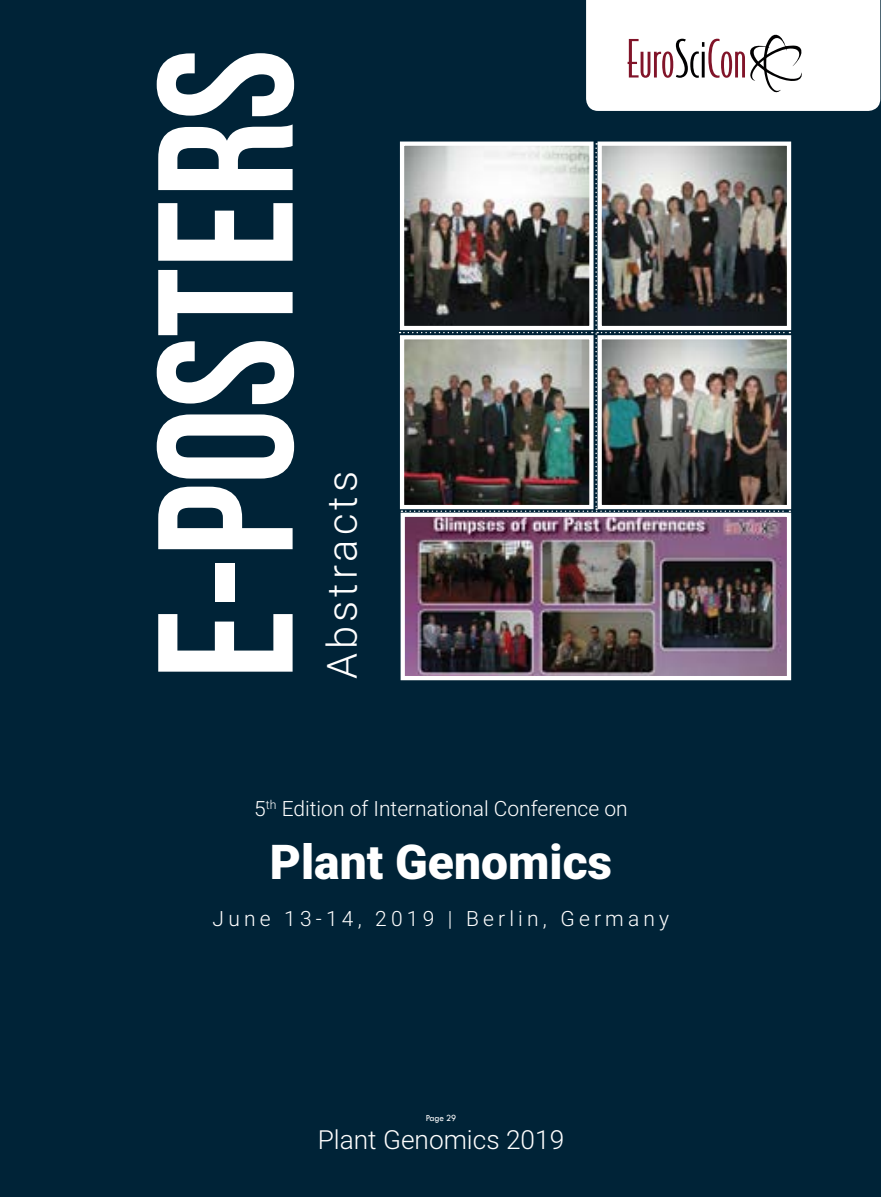
<style>
.page{position:relative;width:882px;height:1197px;background:#fff}
.page>*{position:absolute;margin:0;border:0;box-sizing:border-box;transform-origin:0 0}
.t1{font:191.97px "Bebas Neue";color:#fff}
.t2{font:900 47.95px "Roboto";color:#fff}
.t3{font:300 41.65px "Roboto";letter-spacing:.1em;color:#fff}
.t4{font:300 26.25px "Roboto";color:#fff}
.t5{font:300 21px "Roboto";color:#fff}
.t6{font:300 21px "Roboto";letter-spacing:.2em;color:#fff}
.t7{font:9.62px "Tw Cen";letter-spacing:-.02em;color:#fff;scale:.95 1}
</style>
<div class="page">
<div style="left:0;top:0;width:880px;height:1197px;background:#002337"></div>
<svg style="left:586px;top:0;width:294px;height:111px;background:#f3f0f1"></svg>
<img style="left:406px;top:518px;width:380px;height:157px">
<div style="left:401px;top:513px;width:390px;height:167px;border:4px solid #fff"></div>
<img style="left:400px;top:143px;width:390px;height:369px">
<h1 class="t1" style="left:121px;top:679px;width:632px;rotate:-90deg">E-posters</h1>
<h3 class="t3" style="left:313px;top:679px;width:210px;rotate:-90deg">Abstracts</h3>
<p class="t5" style="left:254px;top:794px;width:375px">5<sup>th</sup> Edition of International Conference on</p>
<h2 class="t2" style="left:270px;top:829px;width:344px">Plant Genomics</h2>
<p class="t6" style="left:213px;top:904px;width:458px">June 13-14, 2019 | Berlin, Germany</p>
<p class="t7" style="left:426px;top:1112px;width:34px">Page 29</p>
<p class="t4" style="left:318px;top:1121px;width:248px">Plant Genomics 2019</p>
</div>
